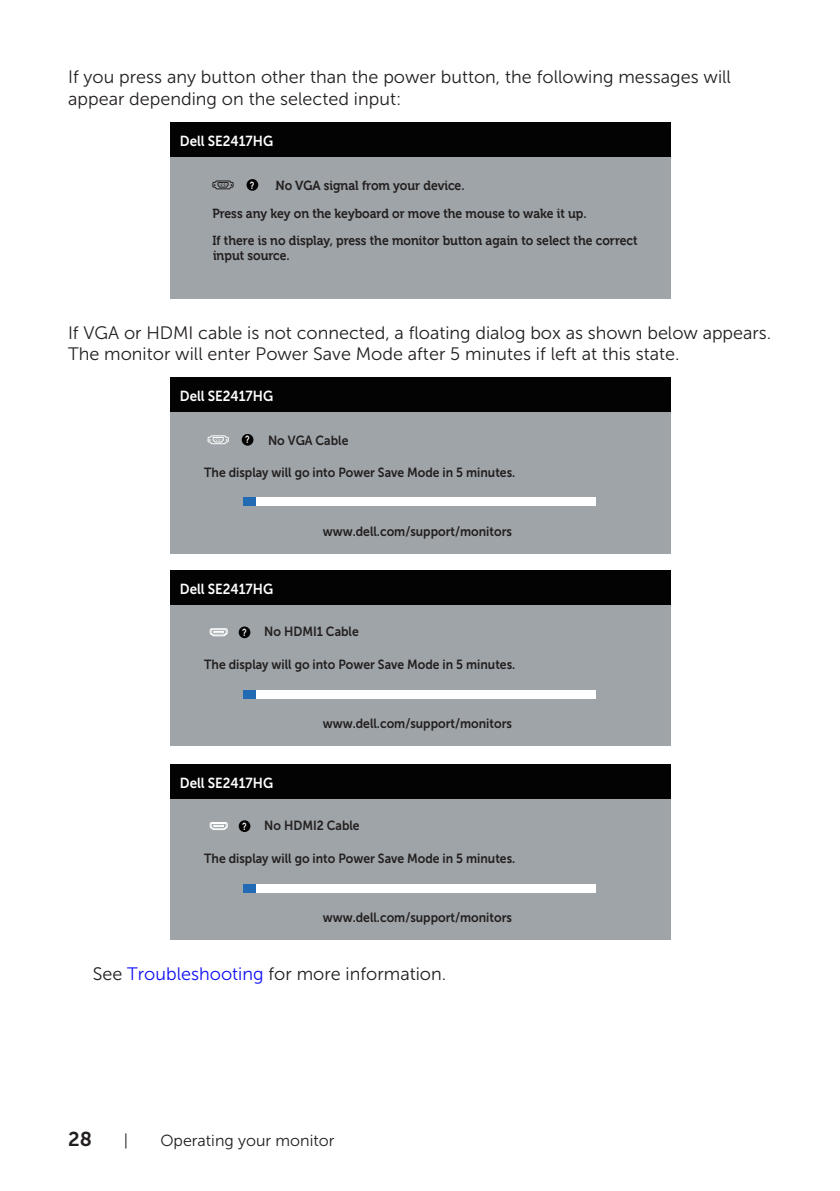
<style>
.page{position:relative;width:840px;height:1191px;background:#fff}
.page>*{position:absolute;margin:0;border:0;box-sizing:border-box;transform-origin:0 0}
.t1{font:20px "Museo Sans For Dell 700";color:#231f20}
.text{font:18px/21.6px "Museo Sans For Dell 300";color:#231f20}
.drawing{font:18px "Museo Sans For Dell 300";color:#231f20}
.t2{font:16px "Museo Sans For Dell 300";color:#231f20}
.t3{font:14.4px "Museo Sans For Dell 700";color:#fff;scale:.92 1}
.t4{font:13.2px "Museo Sans For Dell 700";color:#231f20;scale:.92 1}
.t5{font:700 13.2px/27.8px "Museo For Dell";color:#231f20;scale:.92 1}
.t6{font:700 10px "Arial";color:#fff;scale:.73 1}
.s1{color:#1111f6}
</style>
<div class="page">
<div style="left:169px;top:149px;width:501px;height:149px;background:#9ea4a7"></div>
<div style="left:170px;top:123px;width:500px;height:34px;background:#030303"></div>
<div style="left:246px;top:179px;width:12px;height:12px;background:#030303;border-radius:50%"></div>
<svg style="left:212px;top:180px;width:22px;height:10px"></svg>
<div style="left:169px;top:404px;width:501px;height:149px;background:#9ea4a7"></div>
<div style="left:170px;top:378px;width:500px;height:34px;background:#030303"></div>
<div style="left:243px;top:497px;width:353px;height:9px;background:#fff"></div>
<div style="left:243px;top:497px;width:13px;height:9px;background:#226ab4"></div>
<div style="left:241px;top:434px;width:12px;height:11px;background:#030303;border-radius:50%"></div>
<svg style="left:207px;top:435px;width:22px;height:10px"></svg>
<div style="left:169px;top:597px;width:501px;height:149px;background:#9ea4a7"></div>
<div style="left:170px;top:570px;width:500px;height:34px;background:#030303"></div>
<div style="left:243px;top:690px;width:353px;height:8px;background:#fff"></div>
<div style="left:243px;top:690px;width:13px;height:8px;background:#226ab4"></div>
<svg style="left:209px;top:628px;width:19px;height:8px"></svg>
<div style="left:238px;top:626px;width:12px;height:12px;background:#030303;border-radius:50%"></div>
<div style="left:169px;top:790px;width:501px;height:150px;background:#9ea4a7"></div>
<div style="left:170px;top:764px;width:500px;height:34px;background:#030303"></div>
<div style="left:243px;top:883px;width:353px;height:9px;background:#fff"></div>
<div style="left:243px;top:883px;width:13px;height:9px;background:#226ab4"></div>
<svg style="left:209px;top:822px;width:19px;height:8px"></svg>
<div style="left:238px;top:820px;width:12px;height:12px;background:#030303;border-radius:50%"></div>
<p class="text" style="left:68px;top:66px;width:664px">If you press any button other than the power button, the following messages will appear depending on the selected input:</p>
<p class="t3" style="left:180px;top:133px;width:103px">Dell SE2417HG</p>
<p class="t6" style="left:250px;top:178px;width:8px">?</p>
<p class="t5" style="left:212px;top:172px;width:408px;text-indent:63px">No VGA signal from your device.<br>Press any key on the keyboard or move the mouse to wake it up.</p>
<p class="t5" style="left:213px;top:241px;width:85px">input source.</p>
<p class="t5" style="left:212px;top:226px;width:463px">If there is no display, press the monitor button again to select the correct</p>
<p class="text" style="left:68px;top:322px;width:704px">If VGA or HDMI cable is not connected, a floating dialog box as shown below appears.<br>The monitor will enter Power Save Mode after 5 minutes if left at this state.</p>
<p class="t3" style="left:180px;top:388px;width:103px">Dell SE2417HG</p>
<p class="t4" style="left:268px;top:433px;width:89px">No VGA Cable</p>
<p class="t4" style="left:204px;top:465px;width:339px">The display will go into Power Save Mode in 5 minutes.</p>
<p class="t6" style="left:245px;top:433px;width:8px">?</p>
<p class="t3" style="left:180px;top:581px;width:103px">Dell SE2417HG</p>
<p class="t4" style="left:323px;top:524px;width:207px">www.dell.com/support/monitors</p>
<p class="t6" style="left:242px;top:626px;width:8px">?</p>
<p class="t4" style="left:264px;top:624px;width:104px">No HDMI1 Cable</p>
<p class="t4" style="left:204px;top:657px;width:339px">The display will go into Power Save Mode in 5 minutes.</p>
<p class="t3" style="left:180px;top:774px;width:103px">Dell SE2417HG</p>
<p class="t4" style="left:323px;top:716px;width:207px">www.dell.com/support/monitors</p>
<p class="t6" style="left:242px;top:819px;width:8px">?</p>
<p class="t4" style="left:264px;top:818px;width:105px">No HDMI2 Cable</p>
<p class="t4" style="left:204px;top:851px;width:339px">The display will go into Power Save Mode in 5 minutes.</p>
<p class="t4" style="left:323px;top:910px;width:207px">www.dell.com/support/monitors</p>
<p class="drawing" style="left:93px;top:963px;width:355px">See <span class="s1">Troubleshooting</span> for more information.</p>
<h1 class="t1" style="left:68px;top:1127px;width:25px">28</h1>
<p class="t2" style="left:124px;top:1131px;width:6px">|</p>
<p class="t2" style="left:160px;top:1131px;width:175px">Operating your monitor</p>
</div>
